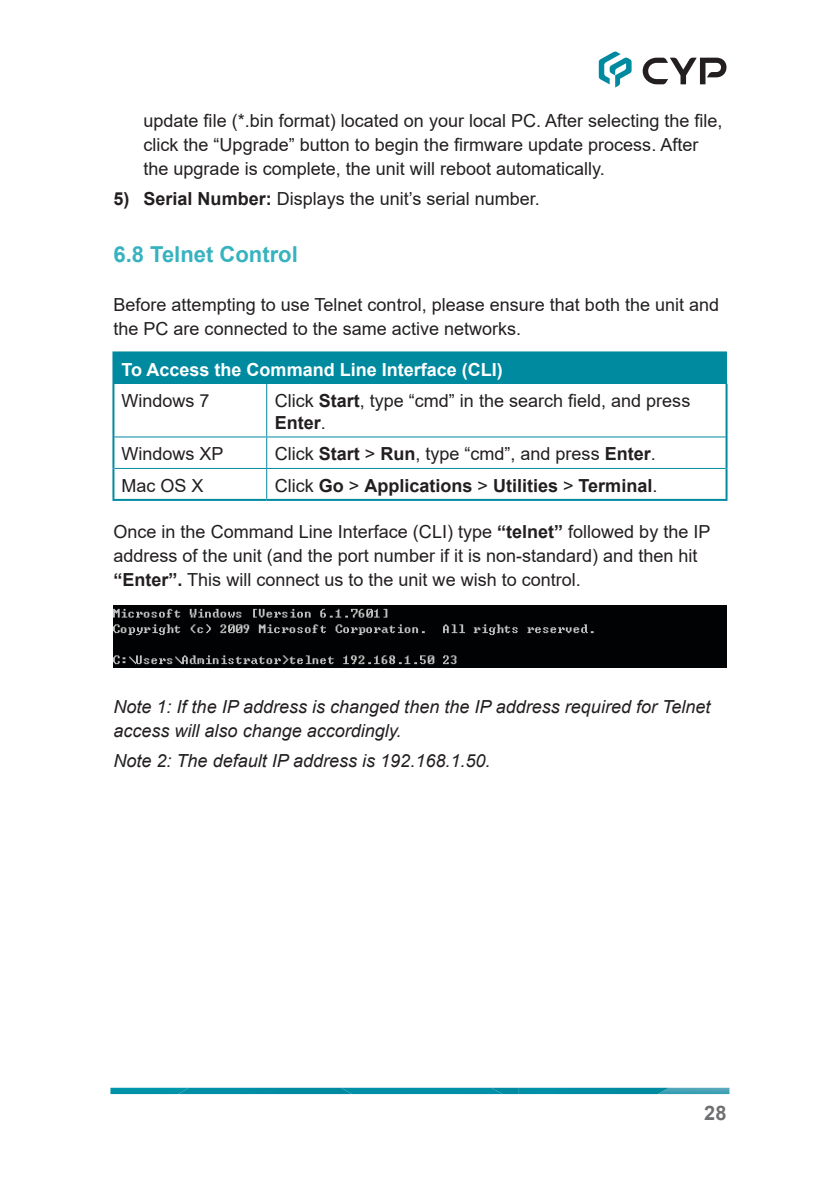
<style>
.page{position:relative;width:840px;height:1191px;background:#fff}
.page>*{position:absolute;margin:0;border:0;box-sizing:border-box;transform-origin:0 0}
.Sub_Header{font:700 22px "Arial";color:#37b2bf}
.t1{font:700 20px "Arial";color:#6d6f71}
.Paragraph{font:18px/24px "Arial";color:#231f20}
.Callout_List_-_Bold{font:18px/24px "Arial";color:#231f20}
.Paragraph_-_Note_Ita{font:italic 18px/24px "Arial";color:#231f20}
.Table_C_-_Cell{font:18px/21.6px "Arial";color:#231f20}
.Table_C_-_Cell-2{font:700 18px "Arial";color:#231f20}
.Table_A_-_Header{font:700 18px "Arial";color:#fff}
.s1{font-weight:700}
.s2{font-weight:400}
</style>
<div class="page">
<svg style="left:598px;top:51px;width:33px;height:36px"></svg>
<svg style="left:642px;top:58px;width:84px;height:26px"></svg>
<svg style="left:110px;top:1087px;width:619px;height:7px"></svg>
<img style="left:178px;top:1087px;width:163px;height:7px">
<img style="left:341px;top:1087px;width:150px;height:7px">
<img style="left:491px;top:1087px;width:177px;height:7px">
<div style="left:113px;top:352px;width:613px;height:32px;background:#008aa0"></div>
<hr style="left:112px;top:384px;width:2px;height:53px;background:#008aa0">
<hr style="left:725px;top:384px;width:2px;height:53px;background:#008aa0">
<hr style="left:112px;top:437px;width:2px;height:31px;background:#008aa0">
<hr style="left:725px;top:437px;width:2px;height:31px;background:#008aa0">
<hr style="left:112px;top:468px;width:2px;height:31px;background:#008aa0">
<hr style="left:725px;top:468px;width:2px;height:31px;background:#008aa0">
<hr style="left:112px;top:499px;width:154px;height:2px;background:#008aa0">
<hr style="left:266px;top:499px;width:461px;height:2px;background:#008aa0">
<hr style="left:266px;top:384px;width:1px;height:52px;background:#008aa0">
<hr style="left:114px;top:436px;width:152px;height:1px;background:#008aa0">
<hr style="left:266px;top:436px;width:459px;height:1px;background:#008aa0">
<hr style="left:266px;top:437px;width:1px;height:31px;background:#008aa0">
<hr style="left:114px;top:468px;width:152px;height:1px;background:#008aa0">
<hr style="left:266px;top:468px;width:459px;height:1px;background:#008aa0">
<hr style="left:266px;top:469px;width:1px;height:30px;background:#008aa0">
<hr style="left:112px;top:353px;width:2px;height:31px;background:#008aa0">
<hr style="left:112px;top:351px;width:154px;height:2px;background:#008aa0">
<hr style="left:266px;top:351px;width:460px;height:2px;background:#008aa0">
<img style="left:113px;top:606px;width:613px;height:62px">
<p class="Callout_List_-_Bold" style="left:143px;top:108px;width:580px">update file (*.bin format) located on your local PC. After selecting the file, click the “Upgrade” button to begin the firmware update process. After the upgrade is complete, the unit will reboot automatically.</p>
<p class="Callout_List_-_Bold" style="left:113px;top:186px;width:427px"><span class="s1">5) Serial Number:</span> Displays the unit’s serial number.</p>
<p class="Sub_Header" style="left:113px;top:239px;width:186px">6.8 Telnet Control</p>
<p class="Paragraph" style="left:113px;top:292px;width:607px">Before attempting to use Telnet control, please ensure that both the unit and the PC are connected to the same active networks.</p>
<p class="Table_A_-_Header" style="left:121px;top:357px;width:383px">To Access the Command Line Interface (CLI)</p>
<p class="Table_C_-_Cell" style="left:121px;top:390px;width:90px">Windows 7</p>
<p class="Table_C_-_Cell" style="left:274px;top:390px;width:417px">Click <span class="s1">Start</span>, type “cmd” in the search field, and press<br><span class="s1">Enter</span>.</p>
<p class="Table_C_-_Cell" style="left:121px;top:443px;width:104px">Windows XP</p>
<p class="Table_C_-_Cell" style="left:274px;top:443px;width:382px">Click <span class="s1">Start</span> &gt; <span class="s1">Run</span>, type “cmd”, and press <span class="s1">Enter</span>.</p>
<p class="Table_C_-_Cell" style="left:121px;top:474px;width:84px">Mac OS X</p>
<p class="Table_C_-_Cell-2" style="left:274px;top:473px;width:384px"><span class="s2">Click</span> Go <span class="s2">&gt;</span> Applications <span class="s2">&gt;</span> Utilities <span class="s2">&gt;</span> Terminal<span class="s2">.</span></p>
<p class="Paragraph" style="left:113px;top:520px;width:598px">Once in the Command Line Interface (CLI) type <span class="s1">“telnet”</span> followed by the IP address of the unit (and the port number if it is non-standard) and then hit <span class="s1">“Enter”.</span> This will connect us to the unit we wish to control.</p>
<p class="Paragraph_-_Note_Ita" style="left:113px;top:695px;width:598px">Note 1: If the IP address is changed then the IP address required for Telnet access will also change accordingly.</p>
<p class="Paragraph_-_Note_Ita" style="left:113px;top:749px;width:378px">Note 2: The default IP address is 192.168.1.50.</p>
<p class="t1" style="left:703px;top:1099px;width:24px">28</p>
</div>
